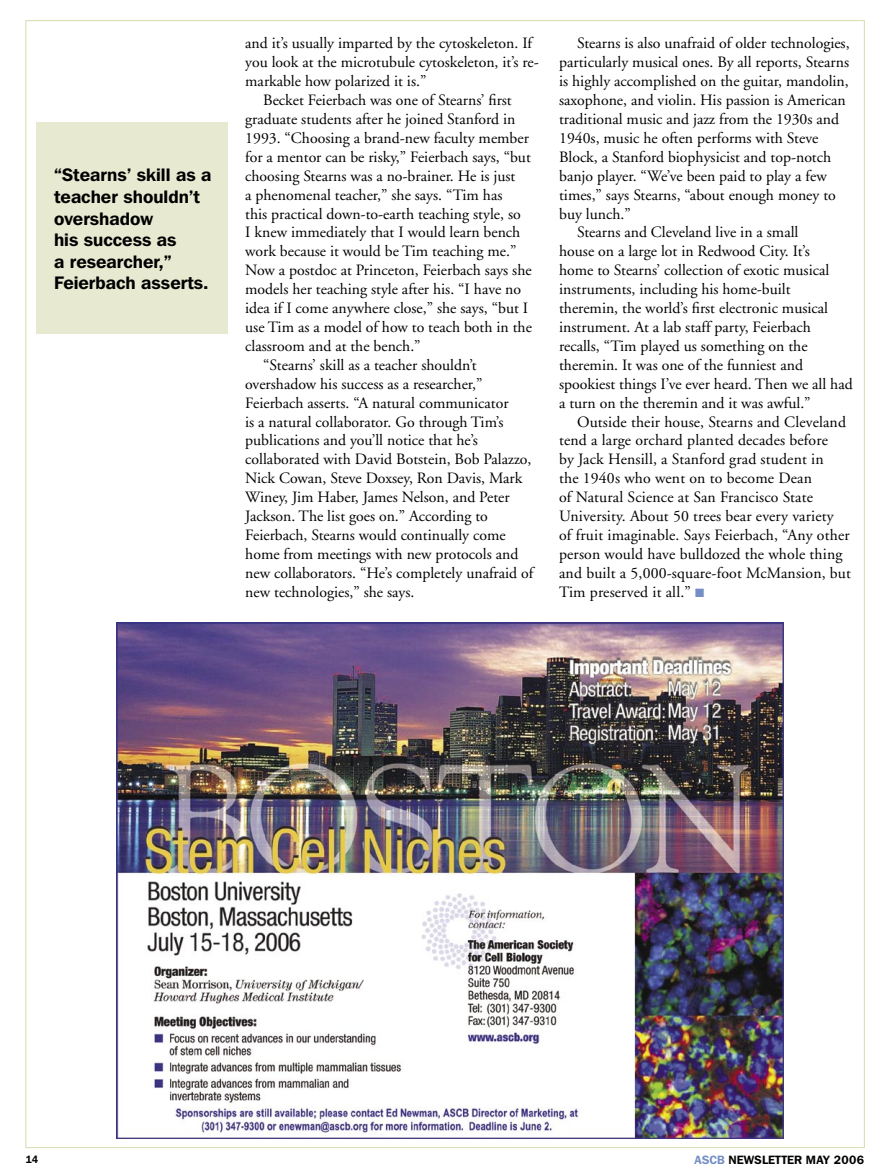
<style>
.page{position:relative;width:891px;height:1175px;background:#fff}
.page>*{position:absolute;margin:0;border:0;box-sizing:border-box;transform-origin:0 0}
.CALL_OUT_BODY{font:600 18px/21.6px "Franklin Gothic IT Cby BT";color:#000}
.BODY_TEXT{font:15.75px/18.9px "Adobe Garamond";color:#000}
.FIRST_PARA{font:15.75px/18.9px "Adobe Garamond";color:#000}
.t1{font:600 12px "Franklin Gothic IT Cby BT";color:#000}
.t2{font:600 10.5px "Franklin Gothic IT Cby BT";color:#000}
.s1{color:#758ec5}
</style>
<div class="page">
<img style="left:116px;top:623px;width:668px;height:515px">
<div style="left:36px;top:122px;width:191px;height:212px;background:#e7e9d0"></div>
<p class="CALL_OUT_BODY" style="left:54px;top:164px;width:159px">“Stearns’ skill as a teacher shouldn’t overshadow<br>his success as<br>a researcher,”<br>Feierbach asserts.</p>
<p class="FIRST_PARA" style="left:245px;top:34px;width:295px">and it’s usually imparted by the cytoskeleton. If you look at the microtubule cytoskeleton, it’s re&shy;markable how polarized it is.”</p>
<p class="BODY_TEXT" style="left:245px;top:91px;width:288px;text-indent:18px">Becket Feierbach was one of Stearns’ first graduate students after he joined Stanford in 1993. “Choosing a brand-new faculty member for a mentor can be risky,” Feierbach says, “but choosing Stearns was a no-brainer. He is just<br>a phenomenal teacher,” she says. “Tim has<br>this practical down-to-earth teaching style, so<br>I knew immediately that I would learn bench work because it would be Tim teaching me.” Now a postdoc at Princeton, Feierbach says she models her teaching style after his. “I have no idea if I come anywhere close,” she says, “but I use Tim as a model of how to teach both in the classroom and at the bench.”</p>
<p class="BODY_TEXT" style="left:245px;top:356px;width:290px;text-indent:18px">“Stearns’ skill as a teacher shouldn’t overshadow his success as a researcher,” Feierbach asserts. “A natural communicator<br>is a natural collaborator. Go through Tim’s publications and you’ll notice that he’s collaborated with David Botstein, Bob Palazzo, Nick Cowan, Steve Doxsey, Ron Davis, Mark Winey, Jim Haber, James Nelson, and Peter Jackson. The list goes on.” According to Feierbach, Stearns would continually come home from meetings with new protocols and new collaborators. “He’s completely unafraid of new technologies,” she says.</p>
<p class="BODY_TEXT" style="left:559px;top:34px;width:292px;text-indent:18px">Stearns is also unafraid of older technologies, particularly musical ones. By all reports, Stearns is highly accomplished on the guitar, mandolin, saxophone, and violin. His passion is American traditional music and jazz from the 1930s and 1940s, music he often performs with Steve Block, a Stanford biophysicist and top-notch banjo player. “We’ve been paid to play a few times,” says Stearns, “about enough money to buy lunch.”</p>
<p class="BODY_TEXT" style="left:559px;top:223px;width:295px;text-indent:18px">Stearns and Cleveland live in a small<br>house on a large lot in Redwood City. It’s<br>home to Stearns’ collection of exotic musical instruments, including his home-built theremin, the world’s first electronic musical instrument. At a lab staff party, Feierbach recalls, “Tim played us something on the theremin. It was one of the funniest and spookiest things I’ve ever heard. Then we all had a turn on the theremin and it was awful.”</p>
<p class="BODY_TEXT" style="left:559px;top:412px;width:293px;text-indent:18px">Outside their house, Stearns and Cleveland tend a large orchard planted decades before<br>by Jack Hensill, a Stanford grad student in<br>the 1940s who went on to become Dean<br>of Natural Science at San Francisco State University. About 50 trees bear every variety<br>of fruit imaginable. Says Feierbach, “Any other person would have bulldozed the whole thing and built a 5,000-square-foot McMansion, but Tim preserved it all.” <span class="s1">■</span></p>
<p class="t2" style="left:26px;top:1153px;width:14px">14</p>
<p class="t1" style="left:695px;top:1152px;width:171px"><span class="s1">ASCB</span> NEWSLETTER MAY 2006</p>
</div>
